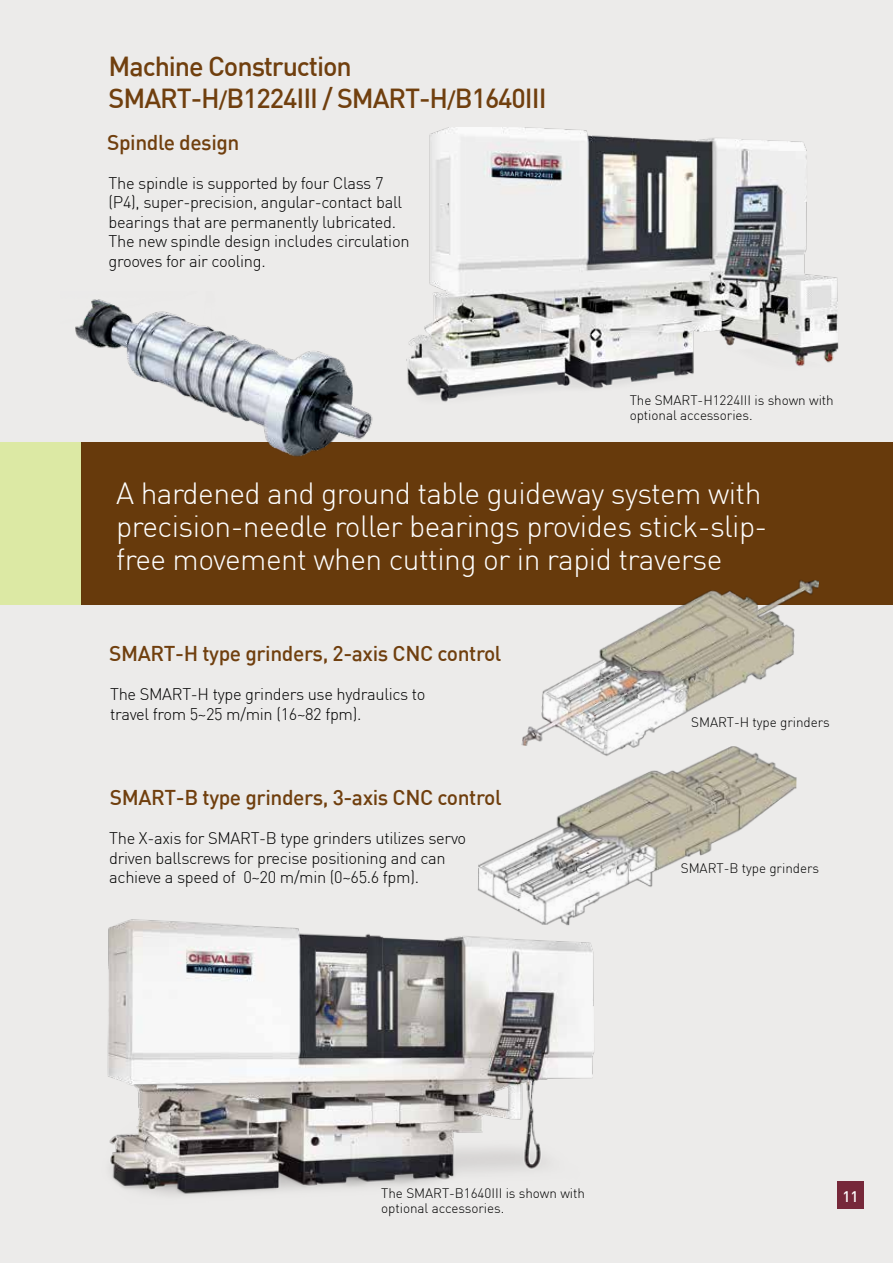
<style>
.page{position:relative;width:893px;height:1263px;background:#ecebea}
.page>*{position:absolute;margin:0;border:0;box-sizing:border-box;transform-origin:0 0}
.t1{font:300 30px/33px "DIN";letter-spacing:-.02em;color:#fff}
.t2{font:500 27px/31.5px "DIN";letter-spacing:-.04em;color:#703f0e}
.t3{font:500 21px "DIN";letter-spacing:-.02em;color:#703f0e}
.t4{font:300 16.5px/19.5px "DIN";letter-spacing:-.02em;color:#000}
.t5{font:500 15px "DIN";color:#fff}
.t6{font:300 13.5px/15px "DIN";letter-spacing:-.005em;color:#000}
.s1{font-size:22.5px}
</style>
<div class="page">
<div style="left:0;top:442px;width:81px;height:163px;background:#dce9a4"></div>
<div style="left:81px;top:442px;width:812px;height:163px;background:#673a0c"></div>
<img style="left:406px;top:127px;width:433px;height:275px">
<img style="left:107px;top:919px;width:487px;height:277px">
<img style="left:75px;top:299px;width:298px;height:158px">
<img style="left:477px;top:789px;width:317px;height:140px">
<img style="left:521px;top:580px;width:298px;height:209px">
<div style="left:837px;top:1182px;width:26px;height:27px;background:#76283a"></div>
<h2 class="t2" style="left:109px;top:50px;width:439px">Machine Construction<br>SMART-H<span class="s1">/</span>B1224III / SMART-H<span class="s1">/</span>B1640III</h2>
<p class="t3" style="left:107px;top:129px;width:134px">Spindle design</p>
<p class="t4" style="left:109px;top:173px;width:302px">The spindle is supported by four Class 7 (P4), super-precision, angular-contact ball bearings that are permanently lubricated.<br>The new spindle design includes circulation grooves for air cooling.</p>
<p class="t6" style="left:630px;top:393px;width:206px">The SMART-H1224III is shown with optional accessories.</p>
<h1 class="t1" style="left:116px;top:476px;width:653px">A hardened and ground table guideway system with precision-needle roller bearings provides stick-slip&shy;free movement when cutting or in rapid traverse</h1>
<p class="t3" style="left:109px;top:640px;width:394px">SMART-H type grinders, 2-axis CNC control</p>
<p class="t4" style="left:110px;top:684px;width:317px">The SMART-H type grinders use hydraulics to travel from 5~25 m/min (16~82 fpm).</p>
<p class="t3" style="left:110px;top:784px;width:393px">SMART-B type grinders, 3-axis CNC control</p>
<p class="t4" style="left:109px;top:828px;width:358px">The X-axis for SMART-B type grinders utilizes servo driven ballscrews for precise positioning and can achieve a speed of 0~20 m/min (0~65.6 fpm).</p>
<p class="t6" style="left:691px;top:714px;width:140px">SMART-H type grinders</p>
<p class="t6" style="left:681px;top:860px;width:140px">SMART-B type grinders</p>
<p class="t6" style="left:381px;top:1185px;width:205px">The SMART-B1640III is shown with optional accessories.</p>
<p class="t5" style="left:842px;top:1186px;width:17px">11</p>
</div>
